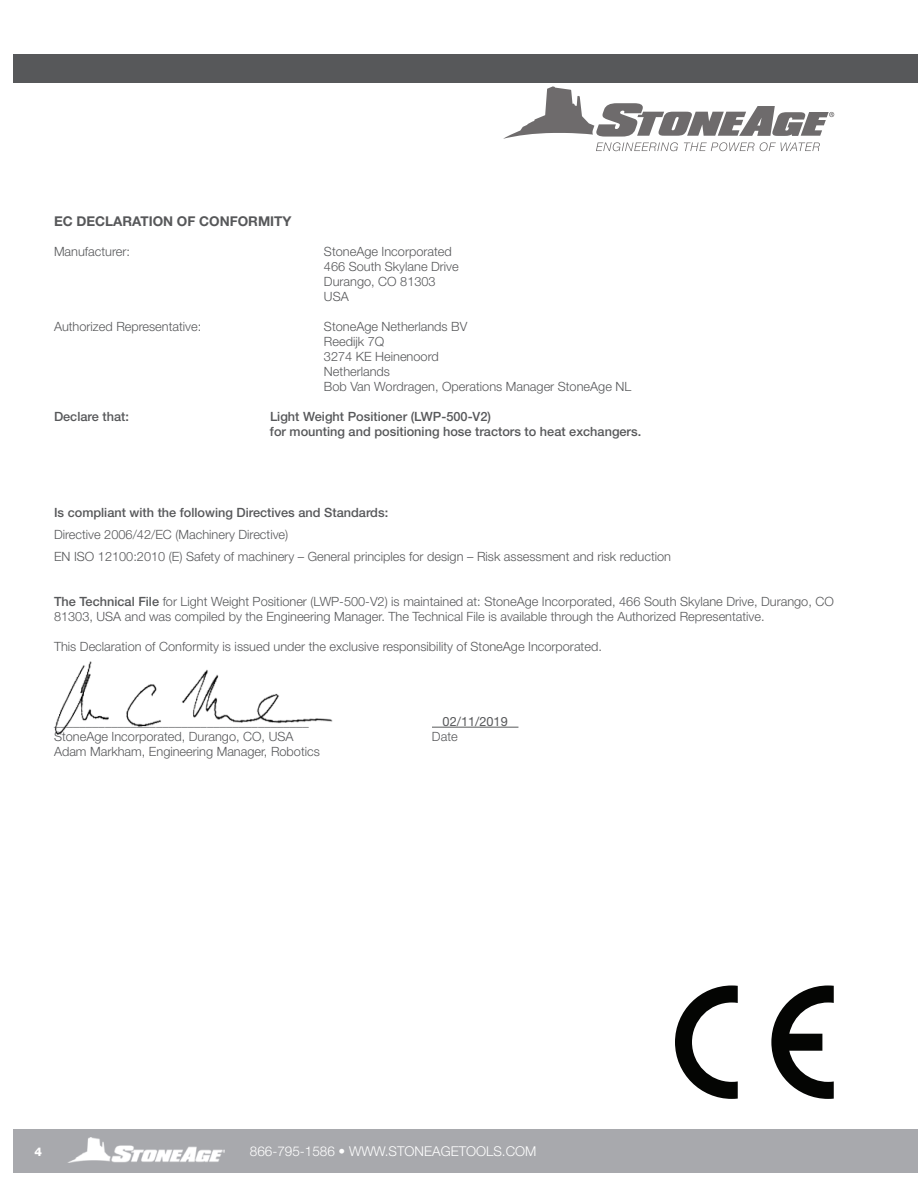
<style>
.page{position:relative;width:918px;height:1188px;background:#fff}
.page>*{position:absolute;margin:0;border:0;box-sizing:border-box;transform-origin:0 0}
.t1{font:300 13.5px "Helvetica Neue LT Std";color:#fff}
.t2{font:700 13.5px "Helvetica Neue LT Std";color:#57585a}
.t3{font:300 12.75px/15px "Helvetica Neue LT Std";color:#57585a}
.t4{font:500 12.75px "Helvetica Neue LT Std";color:#57585a}
.t5{font:12.75px "Helvetica Neue LT Std";color:#57585a}
.t6{font:800 12px "Helvetica Neue LT Std";color:#fff}
.s1{font-weight:500}
</style>
<div class="page">
<div style="left:14px;top:1129px;width:904px;height:44px;background:#a8a9ad"></div>
<img style="left:69px;top:1137px;width:155px;height:25px">
<svg style="left:771px;top:986px;width:63px;height:113px"></svg>
<svg style="left:675px;top:986px;width:63px;height:113px"></svg>
<hr style="left:432px;top:727px;width:86px;height:1px;background:#57585a">
<img style="left:54px;top:662px;width:278px;height:73px">
<div style="left:14px;top:54px;width:904px;height:29px;background:#57585a"></div>
<svg style="left:503px;top:86px;width:331px;height:65px"></svg>
<p class="t2" style="left:54px;top:212px;width:239px">EC DECLARATION OF CONFORMITY</p>
<p class="t3" style="left:54px;top:243px;width:78px">Manufacturer:</p>
<p class="t3" style="left:324px;top:243px;width:129px">StoneAge Incorporated</p>
<p class="t3" style="left:324px;top:258px;width:136px">466 South Skylane Drive</p>
<p class="t3" style="left:324px;top:273px;width:113px">Durango, CO 81303</p>
<p class="t3" style="left:324px;top:288px;width:26px">USA</p>
<p class="t3" style="left:54px;top:318px;width:149px">Authorized Representative:</p>
<p class="t3" style="left:324px;top:318px;width:145px">StoneAge Netherlands BV</p>
<p class="t3" style="left:324px;top:333px;width:62px">Reedijk 7Q</p>
<p class="t3" style="left:324px;top:348px;width:116px">3274 KE Heinenoord</p>
<p class="t3" style="left:324px;top:363px;width:68px">Netherlands</p>
<p class="t3" style="left:324px;top:378px;width:309px">Bob Van Wordragen, Operations Manager StoneAge NL</p>
<p class="t4" style="left:54px;top:409px;width:76px">Declare that:</p>
<p class="t4" style="left:270px;top:409px;width:223px">Light Weight Positioner (LWP-500-V2)</p>
<p class="t4" style="left:270px;top:424px;width:373px">for mounting and positioning hose tractors to heat exchangers.</p>
<p class="t4" style="left:54px;top:505px;width:336px">Is compliant with the following Directives and Standards:</p>
<p class="t3" style="left:54px;top:527px;width:236px">Directive 2006/42/EC (Machinery Directive)</p>
<p class="t3" style="left:54px;top:549px;width:619px">EN ISO 12100:2010 (E) Safety of machinery – General principles for design – Risk assessment and risk reduction</p>
<p class="t3" style="left:54px;top:594px;width:781px"><span class="s1">The Technical File</span> for Light Weight Positioner (LWP-500-V2) is maintained at: StoneAge Incorporated, 466 South Skylane Drive, Durango, CO<br>81303, USA and was compiled by the Engineering Manager. The Technical File is available through the Authorized Representative.</p>
<p class="t3" style="left:54px;top:639px;width:549px">This Declaration of Conformity is issued under the exclusive responsibility of StoneAge Incorporated.</p>
<p class="t5" style="left:54px;top:714px;width:256px">________________________________________</p>
<p class="t5" style="left:443px;top:714px;width:67px">02/11/2019</p>
<p class="t3" style="left:54px;top:729px;width:241px">StoneAge Incorporated, Durango, CO, USA</p>
<p class="t3" style="left:432px;top:729px;width:27px">Date</p>
<p class="t3" style="left:54px;top:744px;width:267px">Adam Markham, Engineering Manager, Robotics</p>
<p class="t6" style="left:35px;top:1144px;width:9px">4</p>
<p class="t1" style="left:250px;top:1143px;width:288px">866-795-1586 • WWW.STONEAGETOOLS.COM</p>
</div>
